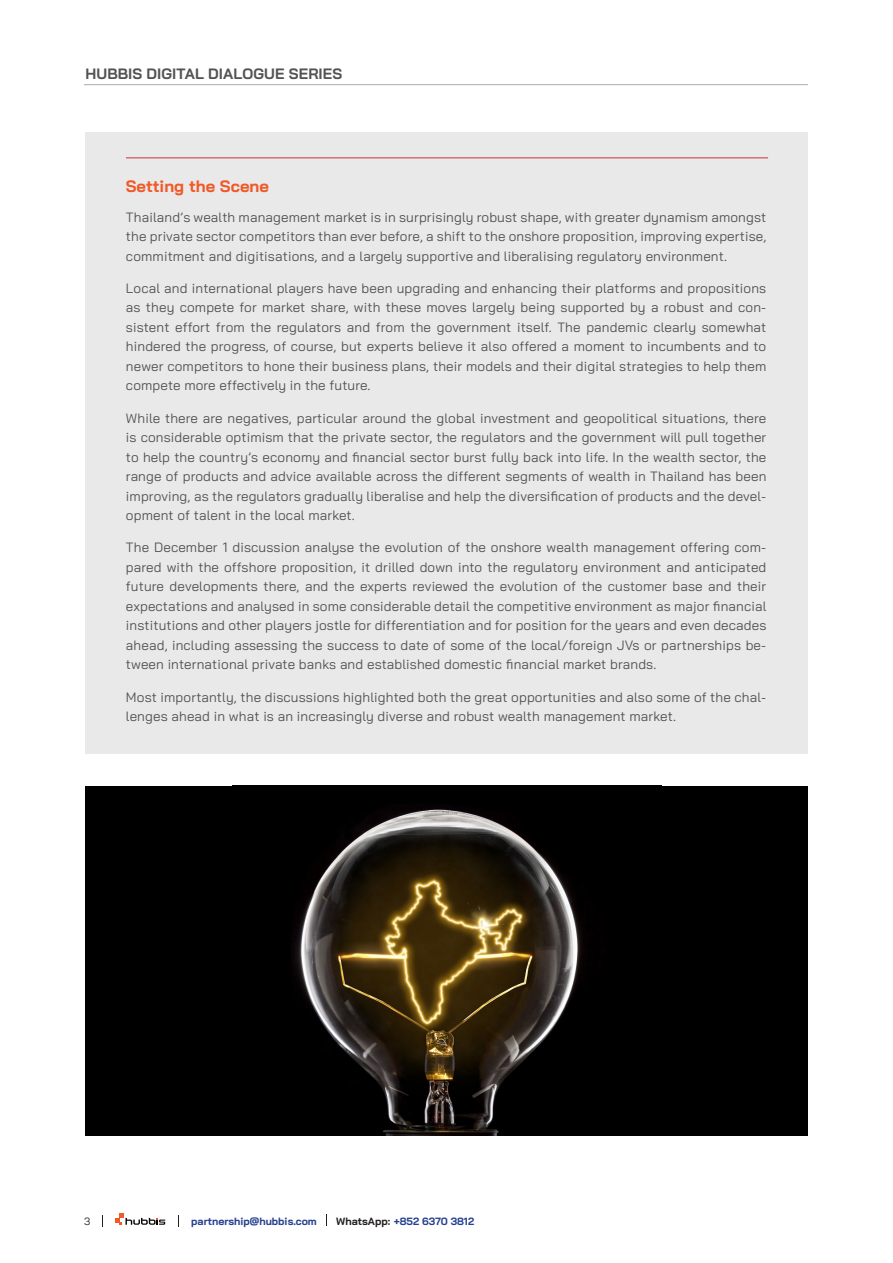
<style>
.page{position:relative;width:893px;height:1263px;background:#fff}
.page>*{position:absolute;margin:0;border:0;box-sizing:border-box;transform-origin:0 0}
.subtitle{font:700 16.5px "Bai Jamjuree";color:#f15927}
.t1{font:700 15px "Bai Jamjuree";letter-spacing:.005em;color:#535355}
.t2{font:13.5px/19.5px "Bai Jamjuree";letter-spacing:.01em;color:#535355;text-align:justify}
.t3{font:700 10.5px "Bai Jamjuree";color:#25408f}
.t4{font:10.5px "Bai Jamjuree";color:#231f20}
.s1{color:#231f20}
</style>
<div class="page">
<div style="left:85px;top:133px;width:723px;height:621px;background:#e9e9e9"></div>
<hr style="left:126px;top:157px;width:642px;height:1px;background:#cd3331">
<div style="left:85px;top:786px;width:723px;height:349px;background:#000"></div>
<img style="left:293px;top:807px;width:292px;height:328px">
<hr style="left:84px;top:84px;width:724px;height:1px;background:#adadad">
<svg style="left:115px;top:1213px;width:50px;height:12px"></svg>
<p class="t1" style="left:85px;top:65px;width:258px">HUBBIS DIGITAL DIALOGUE SERIES</p>
<p class="subtitle" style="left:126px;top:177px;width:145px">Setting the Scene</p>
<p class="t2" style="left:126px;top:207px;width:642px">Thailand’s wealth management market is in surprisingly robust shape, with greater dynamism amongst the private sector competitors than ever before, a shift to the onshore proposition, improving expertise, commitment and digitisations, and a largely supportive and liberalising regulatory environment.</p>
<p class="t2" style="left:126px;top:278px;width:642px">Local and international players have been upgrading and enhancing their platforms and propositions as they compete for market share, with these moves largely being supported by a robust and con&shy;sistent effort from the regulators and from the government itself. The pandemic clearly somewhat hindered the progress, of course, but experts believe it also offered a moment to incumbents and to newer competitors to hone their business plans, their models and their digital strategies to help them compete more effectively in the future.</p>
<p class="t2" style="left:126px;top:408px;width:642px">While there are negatives, particular around the global investment and geopolitical situations, there is considerable optimism that the private sector, the regulators and the government will pull together to help the country’s economy and financial sector burst fully back into life. In the wealth sector, the range of products and advice available across the different segments of wealth in Thailand has been improving, as the regulators gradually liberalise and help the diversification of products and the devel&shy;opment of talent in the local market.</p>
<p class="t2" style="left:126px;top:538px;width:642px">The December 1 discussion analyse the evolution of the onshore wealth management offering com&shy;pared with the offshore proposition, it drilled down into the regulatory environment and anticipated future developments there, and the experts reviewed the evolution of the customer base and their expectations and analysed in some considerable detail the competitive environment as major financial institutions and other players jostle for differentiation and for position for the years and even decades ahead, including assessing the success to date of some of the local/foreign JVs or partnerships be&shy;tween international private banks and established domestic financial market brands.</p>
<p class="t2" style="left:126px;top:687px;width:642px">Most importantly, the discussions highlighted both the great opportunities and also some of the chal&shy;lenges ahead in what is an increasingly diverse and robust wealth management market.</p>
<p class="t4" style="left:84px;top:1212px;width:8px">3</p>
<p class="t3" style="left:191px;top:1215px;width:127px">partnership@hubbis.com</p>
<p class="t3" style="left:336px;top:1215px;width:139px"><span class="s1">WhatsApp:</span> +852 6370 3812</p>
</div>
